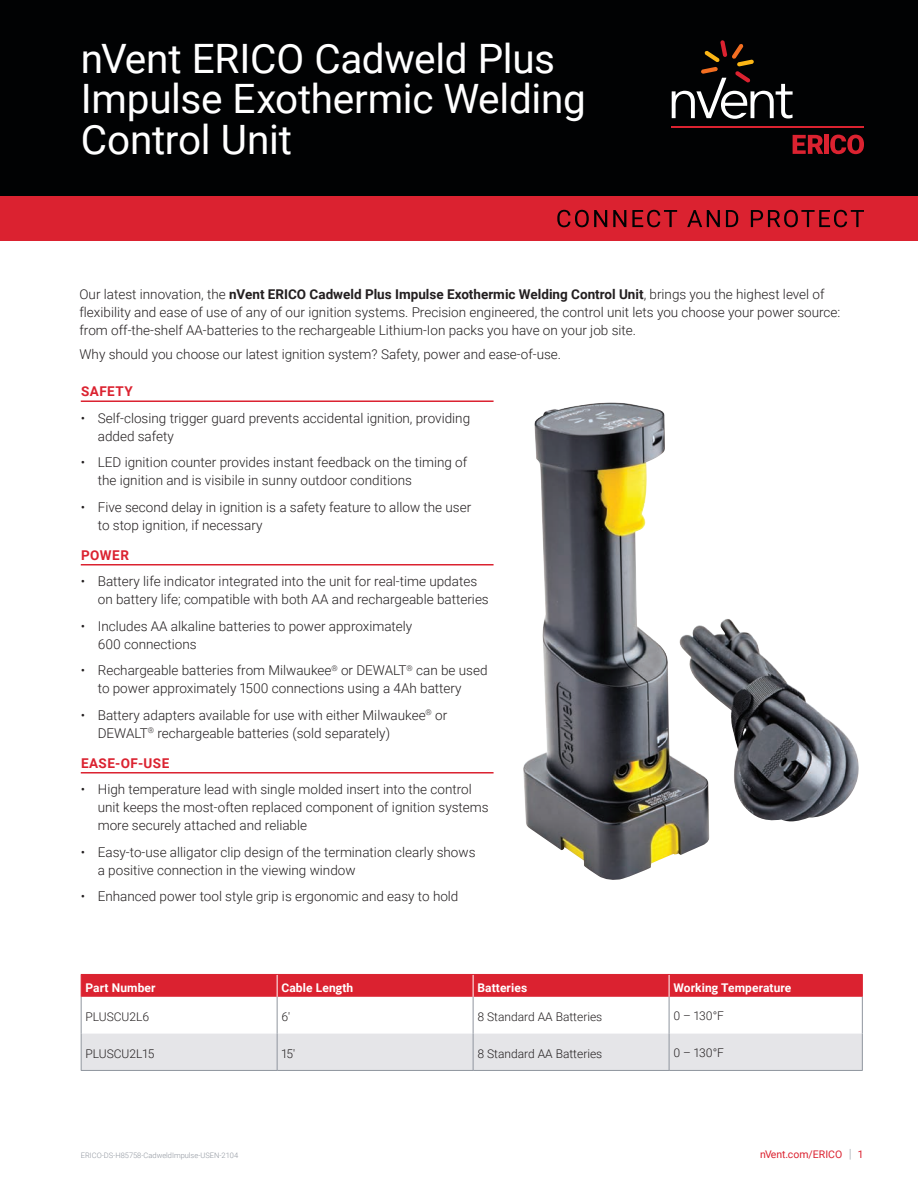
<style>
.page{position:relative;width:918px;height:1188px;background:#fff}
.page>*{position:absolute;margin:0;border:0;box-sizing:border-box;transform-origin:0 0}
.Page_1_Header_-_nVen{font:40.5px/40.5px "Roboto";letter-spacing:-.01em;color:#fff}
.Text_2_-_nVent_Data{font:300 13.5px/18px "Roboto";color:#231f20}
.Subhead_-_nVent_Data{font:700 13.5px "Roboto";letter-spacing:.035em;color:#db2230}
.Table_Text_-_nVent_D{font:300 12px "Roboto";color:#231f20}
.Table_Subhead_-_nVen{font:700 12px "Roboto";letter-spacing:.01em;color:#fff}
.URL_Page___Red__Foot{font:10.5px "Roboto";color:#db2230}
.File_Name__Footer{font:300 7.5px "Roboto";color:#8f959e}
.s1{font-weight:700}
.s2{font-weight:300;font-size:12.6px;color:#8f959e}
</style>
<div class="page">
<div style="left:0;top:0;width:918px;height:196px;background:#010203"></div>
<div style="left:0;top:196px;width:918px;height:45px;background:#db2230"></div>
<svg style="left:557px;top:210px;width:307px;height:17px"></svg>
<svg style="left:830px;top:135px;width:34px;height:19px"></svg>
<div style="left:824px;top:135px;width:5px;height:19px;background:#db2230"></div>
<svg style="left:793px;top:135px;width:30px;height:19px"></svg>
<hr style="left:672px;top:126px;width:192px;height:1px;background:#db2230">
<svg style="left:672px;top:40px;width:121px;height:79px"></svg>
<hr style="left:81px;top:400px;width:413px;height:2px;background:#db2230">
<hr style="left:81px;top:564px;width:413px;height:2px;background:#db2230">
<hr style="left:81px;top:772px;width:413px;height:2px;background:#db2230">
<img style="left:523px;top:402px;width:336px;height:478px">
<div style="left:82px;top:1034px;width:780px;height:36px;background:#e5e5e8"></div>
<div style="left:81px;top:974px;width:782px;height:23px;background:#db2230"></div>
<hr style="left:81px;top:997px;width:1px;height:37px;background:#8f959e">
<hr style="left:277px;top:997px;width:1px;height:37px;background:#8f959e">
<hr style="left:473px;top:997px;width:1px;height:37px;background:#8f959e">
<hr style="left:669px;top:997px;width:1px;height:37px;background:#8f959e">
<hr style="left:862px;top:997px;width:1px;height:37px;background:#8f959e">
<hr style="left:81px;top:1034px;width:1px;height:36px;background:#8f959e">
<hr style="left:277px;top:1034px;width:1px;height:36px;background:#8f959e">
<hr style="left:473px;top:1034px;width:1px;height:36px;background:#8f959e">
<hr style="left:669px;top:1034px;width:1px;height:36px;background:#8f959e">
<hr style="left:862px;top:1034px;width:1px;height:36px;background:#8f959e">
<hr style="left:81px;top:1070px;width:196px;height:1px;background:#8f959e">
<hr style="left:277px;top:1070px;width:196px;height:1px;background:#8f959e">
<hr style="left:473px;top:1070px;width:196px;height:1px;background:#8f959e">
<hr style="left:669px;top:1070px;width:194px;height:1px;background:#8f959e">
<p class="Page_1_Header_-_nVen" style="left:81px;top:37px;width:507px">nVent ERICO Cadweld Plus<br>Impulse Exothermic Welding<br>Control Unit</p>
<p class="Text_2_-_nVent_Data" style="left:80px;top:284px;width:762px">Our latest innovation, the <span class="s1">nVent ERICO Cadweld Plus Impulse Exothermic Welding Control Unit</span>, brings you the highest level of flexibility and ease of use of any of our ignition systems. Precision engineered, the control unit lets you choose your power source: from off-the-shelf AA-batteries to the rechargeable Lithium-Ion packs you have on your job site.</p>
<p class="Text_2_-_nVent_Data" style="left:80px;top:345px;width:483px">Why should you choose our latest ignition system? Safety, power and ease-of-use.</p>
<p class="Subhead_-_nVent_Data" style="left:81px;top:382px;width:53px">SAFETY</p>
<p class="Text_2_-_nVent_Data" style="left:98px;top:408px;width:374px;text-indent:-17px">• Self-closing trigger guard prevents accidental ignition, providing added safety</p>
<p class="Text_2_-_nVent_Data" style="left:98px;top:453px;width:371px;text-indent:-17px">• LED ignition counter provides instant feedback on the timing of the ignition and is visibile in sunny outdoor conditions</p>
<p class="Text_2_-_nVent_Data" style="left:98px;top:497px;width:375px;text-indent:-17px">• Five second delay in ignition is a safety feature to allow the user to stop ignition, if necessary</p>
<p class="Subhead_-_nVent_Data" style="left:81px;top:545px;width:49px">POWER</p>
<p class="Text_2_-_nVent_Data" style="left:98px;top:572px;width:393px;text-indent:-17px">• Battery life indicator integrated into the unit for real-time updates on battery life; compatible with both AA and rechargeable batteries</p>
<p class="Text_2_-_nVent_Data" style="left:98px;top:616px;width:316px;text-indent:-17px">• Includes AA alkaline batteries to power approximately<br>600 connections</p>
<p class="Text_2_-_nVent_Data" style="left:98px;top:661px;width:391px;text-indent:-17px">• Rechargeable batteries from Milwaukee<sup>®</sup> or DEWALT<sup>®</sup> can be used to power approximately 1500 connections using a 4Ah battery</p>
<p class="Text_2_-_nVent_Data" style="left:98px;top:705px;width:351px;text-indent:-17px">• Battery adapters available for use with either Milwaukee<sup>®</sup> or<br>DEWALT<sup>®</sup> rechargeable batteries (sold separately)</p>
<p class="Subhead_-_nVent_Data" style="left:81px;top:754px;width:90px">EASE-OF-USE</p>
<p class="Text_2_-_nVent_Data" style="left:98px;top:780px;width:392px;text-indent:-17px">• High temperature lead with single molded insert into the control unit keeps the most-often replaced component of ignition systems more securely attached and reliable</p>
<p class="Text_2_-_nVent_Data" style="left:98px;top:842px;width:379px;text-indent:-17px">• Easy-to-use alligator clip design of the termination clearly shows a positive connection in the viewing window</p>
<p class="Text_2_-_nVent_Data" style="left:81px;top:887px;width:379px">• Enhanced power tool style grip is ergonomic and easy to hold</p>
<p class="Table_Subhead_-_nVen" style="left:85px;top:979px;width:72px">Part Number</p>
<p class="Table_Subhead_-_nVen" style="left:281px;top:979px;width:73px">Cable Length</p>
<p class="Table_Subhead_-_nVen" style="left:477px;top:979px;width:51px">Batteries</p>
<p class="Table_Subhead_-_nVen" style="left:673px;top:979px;width:120px">Working Temperature</p>
<p class="Table_Text_-_nVent_D" style="left:85px;top:1009px;width:65px">PLUSCU2L6</p>
<p class="Table_Text_-_nVent_D" style="left:281px;top:1009px;width:10px">6'</p>
<p class="Table_Text_-_nVent_D" style="left:477px;top:1009px;width:127px">8 Standard AA Batteries</p>
<p class="Table_Text_-_nVent_D" style="left:673px;top:1007px;width:52px">0 – 130°F</p>
<p class="Table_Text_-_nVent_D" style="left:85px;top:1046px;width:70px">PLUSCU2L15</p>
<p class="Table_Text_-_nVent_D" style="left:281px;top:1046px;width:15px">15'</p>
<p class="Table_Text_-_nVent_D" style="left:477px;top:1046px;width:127px">8 Standard AA Batteries</p>
<p class="Table_Text_-_nVent_D" style="left:673px;top:1044px;width:52px">0 – 130°F</p>
<p class="File_Name__Footer" style="left:81px;top:1150px;width:159px">ERICO-DS-H85758-CadweldImpulse-USEN-2104</p>
<p class="URL_Page___Red__Foot" style="left:760px;top:1147px;width:104px">nVent.com/ERICO <span class="s2">|</span> 1</p>
</div>
